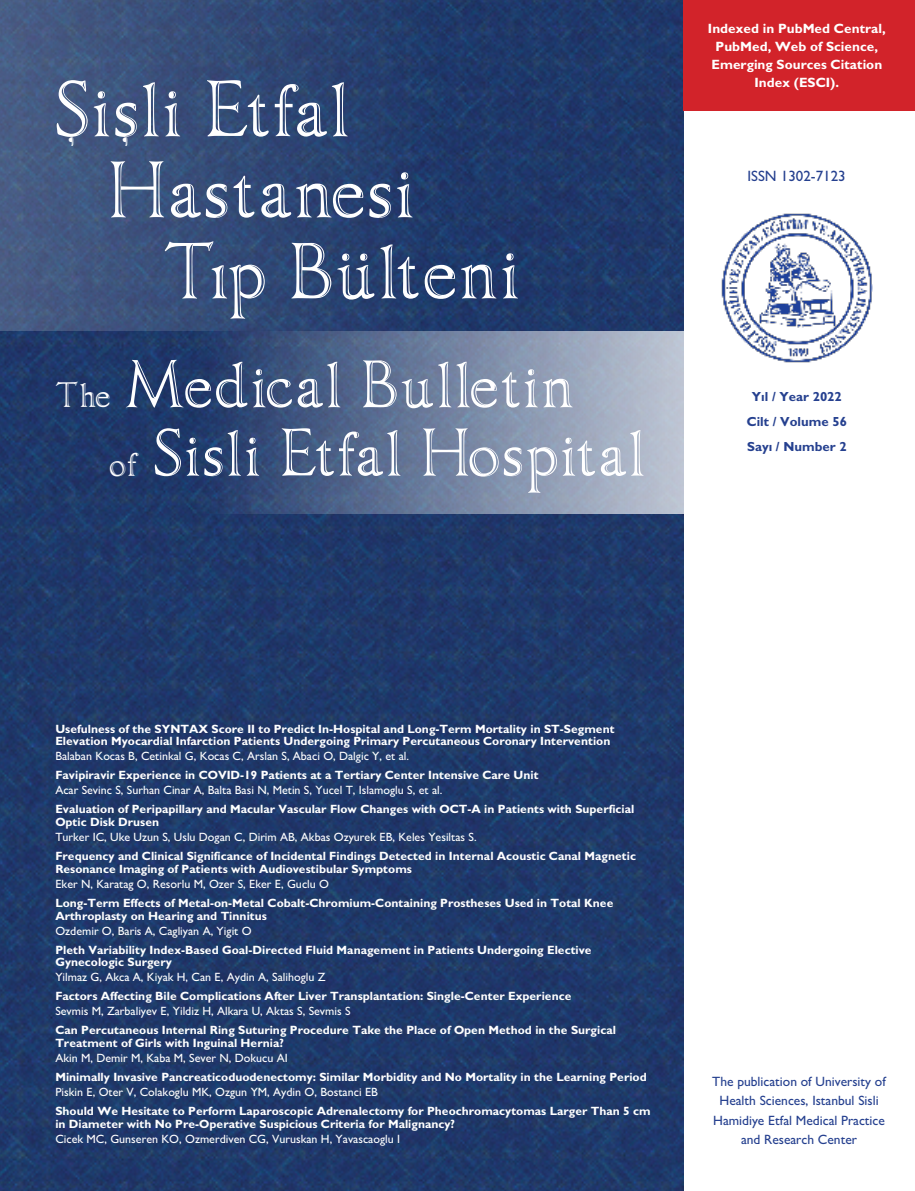
<style>
.page{position:relative;width:915px;height:1191px;background:#fff}
.page>*{position:absolute;margin:0;border:0;box-sizing:border-box;transform-origin:0 0}
.t1{font:57px/68.4px "Imperator Bronze";letter-spacing:.05em;color:#fff}
.t2{font:37.5px "Imperator Bronze Small Caps";color:#fff}
.t3{font:500 15px "Gill Sans MT Pro";color:#25408f}
.t4{font:500 13.5px/19.5px "Gill Sans MT Pro";color:#25408f;text-align:center}
.t5{font:700 13.5px/18px "Gill Sans MT Pro";color:#fff;text-align:center}
.t6{font:700 13.2px/25.2px "Gill Sans MT Pro";color:#25408f;text-align:center}
.t7{font:700 12px/12.8px "Gill Sans MT Pro";color:#fff}
.t8{font:500 12px "Gill Sans MT Pro";color:#fff}
.s1{font-size:30px}
</style>
<div class="page">
<img style="left:0;top:330px;width:683px;height:861px">
<svg style="left:0;top:0;width:873px;height:330px;background:#465c84"></svg>
<svg style="left:1px;top:331px;width:683px;height:182px;background:#576b8f"></svg>
<svg style="left:165px;top:241px;width:352px;height:78px;background:#465c83"></svg>
<div style="left:683px;top:0;width:231px;height:111px;background:#d2232a"></div>
<img style="left:721px;top:199px;width:151px;height:164px">
<h2 class="t2" style="left:68px;top:110px;width:8px">,</h2>
<h2 class="t2" style="left:122px;top:110px;width:8px">,</h2>
<p class="t5" style="left:707px;top:19px;width:179px">Indexed in PubMed Central,<br>PubMed, Web of Science,<br>Emerging Sources Citation<br>Index (ESCI).</p>
<p class="t3" style="left:747px;top:167px;width:100px">ISSN 1302-7123</p>
<h1 class="t1" style="left:109px;top:357px;width:536px;text-indent:-54px"><span class="s1">The</span> Medical Bulletin<br><span class="s1">of</span> Sisli Etfal Hospital</h1>
<p class="t6" style="left:746px;top:384px;width:102px">Yıl / Year 2022<br>Cilt / Volume 56<br>Sayı / Number 2</p>
<p class="t7" style="left:55px;top:722px;width:560px">Usefulness of the SYNTAX Score II to Predict In-Hospital and Long-Term Mortality in ST-Segment<br>Elevation Myocardial Infarction Patients Undergoing Primary Percutaneous Coronary Intervention</p>
<p class="t8" style="left:55px;top:749px;width:355px">Balaban Kocas B, Cetinkal G, Kocas C, Arslan S, Abaci O, Dalgic Y, et al.</p>
<p class="t7" style="left:55px;top:768px;width:484px">Favipiravir Experience in COVID-19 Patients at a Tertiary Center Intensive Care Unit</p>
<p class="t8" style="left:55px;top:783px;width:388px">Acar Sevinc S, Surhan Cinar A, Balta Basi N, Metin S, Yucel T, Islamoglu S, et al.</p>
<p class="t7" style="left:55px;top:802px;width:580px">Evaluation of Peripapillary and Macular Vascular Flow Changes with OCT-A in Patients with Superficial<br>Optic Disk Drusen</p>
<p class="t8" style="left:55px;top:829px;width:422px">Turker IC, Uke Uzun S, Uslu Dogan C, Dirim AB, Akbas Ozyurek EB, Keles Yesiltas S.</p>
<p class="t7" style="left:55px;top:849px;width:582px">Frequency and Clinical Significance of Incidental Findings Detected in Internal Acoustic Canal Magnetic<br>Resonance Imaging of Patients with Audiovestibular Symptoms</p>
<p class="t8" style="left:55px;top:876px;width:275px">Eker N, Karatag O, Resorlu M, Ozer S, Eker E, Guclu O</p>
<p class="t7" style="left:55px;top:896px;width:559px">Long-Term Effects of Metal-on-Metal Cobalt-Chromium-Containing Prostheses Used in Total Knee<br>Arthroplasty on Hearing and Tinnitus</p>
<p class="t8" style="left:55px;top:923px;width:198px">Ozdemir O, Baris A, Cagliyan A, Yigit O</p>
<p class="t7" style="left:55px;top:943px;width:537px">Pleth Variability Index-Based Goal-Directed Fluid Management in Patients Undergoing Elective<br>Gynecologic Surgery</p>
<p class="t8" style="left:55px;top:970px;width:271px">Yilmaz G, Akca A, Kiyak H, Can E, Aydin A, Salihoglu Z</p>
<p class="t7" style="left:55px;top:989px;width:517px">Factors Affecting Bile Complications After Liver Transplantation: Single-Center Experience</p>
<p class="t8" style="left:55px;top:1004px;width:296px">Sevmis M, Zarbaliyev E, Yildiz H, Alkara U, Aktas S, Sevmis S</p>
<p class="t7" style="left:55px;top:1023px;width:562px">Can Percutaneous Internal Ring Suturing Procedure Take the Place of Open Method in the Surgical<br>Treatment of Girls with Inguinal Hernia?</p>
<p class="t8" style="left:55px;top:1051px;width:234px">Akin M, Demir M, Kaba M, Sever N, Dokucu AI</p>
<p class="t7" style="left:55px;top:1070px;width:592px">Minimally Invasive Pancreaticoduodenectomy: Similar Morbidity and No Mortality in the Learning Period</p>
<p class="t8" style="left:55px;top:1085px;width:324px">Piskin E, Oter V, Colakoglu MK, Ozgun YM, Aydin O, Bostanci EB</p>
<p class="t7" style="left:55px;top:1104px;width:596px">Should We Hesitate to Perform Laparoscopic Adrenalectomy for Pheochromacytomas Larger Than 5 cm in Diameter with No Pre-Operative Suspicious Criteria for Malignancy?</p>
<p class="t8" style="left:55px;top:1131px;width:346px">Cicek MC, Gunseren KO, Ozmerdiven CG, Vuruskan H, Yavascaoglu I</p>
<p class="t4" style="left:712px;top:1071px;width:175px">The publication of University of<br>Health Sciences, Istanbul Sisli<br>Hamidiye Etfal Medical Practice and Research Center</p>
</div>
